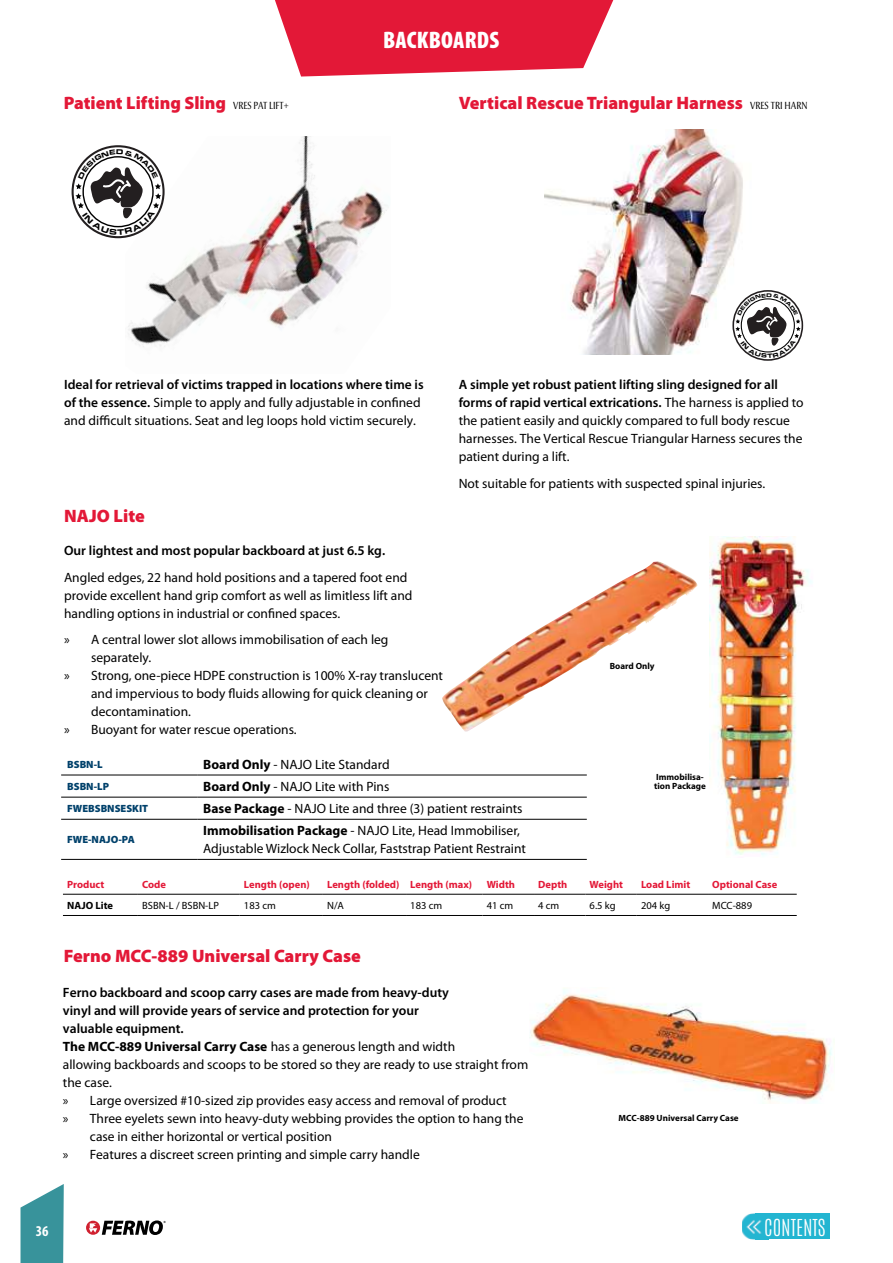
<style>
.page{position:relative;width:893px;height:1263px;background:#fff}
.page>*{position:absolute;margin:0;border:0;box-sizing:border-box;transform-origin:0 0}
.t1{font:900 condensed 24px "Myriad Pro";letter-spacing:.01em;color:#fff}
.t2{font:100 19.8px "Antonio";color:#fff}
.t3{font:900 18px "Myriad Pro";color:#e31837}
.t4{font:700 condensed 15px "Myriad Pro";color:#fff}
.t5{font:13.5px/18px "Myriad Pro";color:#000}
.t6{font:600 13.5px "Myriad Pro";color:#000}
.t7{font:700 13.5px "Myriad Pro";color:#000}
.t8{font:700 10.5px "Myriad Pro";color:#e31837}
.t9{font:10.5px "Myriad Pro";color:#000}
.t10{font:900 10.5px "Myriad Pro";color:#00416b}
.t11{font:700 10.5px "Myriad Pro";color:#000}
.t12{font:700 9px/9px "Myriad Pro";color:#000}
.s1{font-family:"Optima Nova LT Pro";font-weight:400;font-stretch:condensed;font-size:10.5px;color:#000}
.s2{font-weight:600}
.s3{font-weight:700}
.s4{font-weight:400}
</style>
<div class="page">
<div style="left:86px;top:1221px;width:14px;height:14px;background:#d0202f;border-radius:50%"></div>
<svg style="left:89px;top:1220px;width:77px;height:15px"></svg>
<svg style="left:21px;top:1184px;width:43px;height:79px;background:#57a4aa"></svg>
<div style="left:755px;top:1213px;width:75px;height:26px;background:#23b5d1"></div>
<img style="left:742px;top:1213px;width:13px;height:26px">
<img style="left:755px;top:1220px;width:7px;height:14px">
<img style="left:125px;top:136px;width:263px;height:211px">
<img style="left:544px;top:129px;width:213px;height:226px">
<img style="left:710px;top:536px;width:102px;height:320px">
<img style="left:442px;top:561px;width:256px;height:171px">
<hr style="left:61px;top:775px;width:136px;height:1px;background:#000">
<hr style="left:197px;top:775px;width:390px;height:1px;background:#000">
<hr style="left:61px;top:797px;width:136px;height:1px;background:#000">
<hr style="left:197px;top:797px;width:390px;height:1px;background:#000">
<hr style="left:61px;top:819px;width:136px;height:1px;background:#000">
<hr style="left:197px;top:819px;width:390px;height:1px;background:#000">
<hr style="left:61px;top:859px;width:136px;height:1px;background:#000">
<hr style="left:197px;top:859px;width:390px;height:1px;background:#000">
<hr style="left:63px;top:894px;width:75px;height:1px;background:#000">
<hr style="left:138px;top:894px;width:102px;height:1px;background:#000">
<hr style="left:240px;top:894px;width:83px;height:1px;background:#000">
<hr style="left:323px;top:894px;width:83px;height:1px;background:#000">
<hr style="left:406px;top:894px;width:77px;height:1px;background:#000">
<hr style="left:483px;top:894px;width:51px;height:1px;background:#000">
<hr style="left:534px;top:894px;width:51px;height:1px;background:#000">
<hr style="left:585px;top:894px;width:52px;height:1px;background:#000">
<hr style="left:637px;top:894px;width:71px;height:1px;background:#000">
<hr style="left:708px;top:894px;width:89px;height:1px;background:#000">
<hr style="left:63px;top:915px;width:75px;height:1px;background:#000">
<hr style="left:138px;top:915px;width:102px;height:1px;background:#000">
<hr style="left:240px;top:915px;width:83px;height:1px;background:#000">
<hr style="left:323px;top:915px;width:83px;height:1px;background:#000">
<hr style="left:406px;top:915px;width:77px;height:1px;background:#000">
<hr style="left:483px;top:915px;width:51px;height:1px;background:#000">
<hr style="left:534px;top:915px;width:51px;height:1px;background:#000">
<hr style="left:585px;top:915px;width:52px;height:1px;background:#000">
<hr style="left:637px;top:915px;width:71px;height:1px;background:#000">
<hr style="left:708px;top:915px;width:89px;height:1px;background:#000">
<img style="left:530px;top:990px;width:302px;height:113px">
<svg style="left:275px;top:0;width:338px;height:77px;background:#e63752"></svg>
<div style="left:72px;top:145px;width:93px;height:93px;border:2px solid #231f20;border-radius:50%"></div>
<div style="left:732px;top:290px;width:71px;height:71px;border:2px solid #231f20;border-radius:50%"></div>
<svg style="left:75px;top:149px;width:86px;height:86px"></svg>
<svg style="left:735px;top:293px;width:66px;height:65px"></svg>
<h1 class="t1" style="left:383px;top:27px;width:118px">BACKBOARDS</h1>
<h3 class="t3" style="left:64px;top:92px;width:226px">Patient Lifting Sling <span class="s1">VRES PAT LIFT+</span></h3>
<h3 class="t3" style="left:459px;top:92px;width:350px">Vertical Rescue Triangular Harness <span class="s1">VRES TRI HARN</span></h3>
<p class="t5" style="left:64px;top:375px;width:361px"><span class="s2">Ideal for retrieval of victims trapped in locations where time is of the essence.</span> Simple to apply and fully adjustable in confined and difficult situations. Seat and leg loops hold victim securely.</p>
<p class="t5" style="left:459px;top:375px;width:347px"><span class="s2">A simple yet robust patient lifting sling designed for all forms of rapid vertical extrications.</span> The harness is applied to the patient easily and quickly compared to full body rescue harnesses. The Vertical Rescue Triangular Harness secures the patient during a lift.</p>
<p class="t5" style="left:459px;top:474px;width:308px">Not suitable for patients with suspected spinal injuries.</p>
<h3 class="t3" style="left:64px;top:506px;width:82px">NAJO Lite</h3>
<p class="t6" style="left:64px;top:542px;width:323px">Our lightest and most popular backboard at just 6.5 kg.</p>
<p class="t5" style="left:64px;top:568px;width:350px">Angled edges, 22 hand hold positions and a tapered foot end provide excellent hand grip comfort as well as limitless lift and handling options in industrial or confined spaces.</p>
<p class="t5" style="left:64px;top:631px;width:326px">» A central lower slot allows immobilisation of each leg</p>
<p class="t5" style="left:91px;top:649px;width:62px">separately.</p>
<p class="t5" style="left:64px;top:667px;width:380px">» Strong, one-piece HDPE construction is 100% X-ray translucent</p>
<p class="t5" style="left:91px;top:685px;width:338px">and impervious to body fluids allowing for quick cleaning or</p>
<p class="t5" style="left:91px;top:702px;width:101px">decontamination.</p>
<p class="t5" style="left:64px;top:720px;width:234px">» Buoyant for water rescue operations.</p>
<p class="t12" style="left:654px;top:772px;width:53px">Immobilisa&shy;tion Package</p>
<p class="t12" style="left:610px;top:661px;width:46px">Board Only</p>
<p class="t10" style="left:67px;top:758px;width:37px">BSBN-L</p>
<p class="t5" style="left:203px;top:755px;width:188px"><span class="s3">Board Only</span> - NAJO Lite Standard</p>
<p class="t10" style="left:67px;top:780px;width:43px">BSBN-LP</p>
<p class="t5" style="left:203px;top:777px;width:188px"><span class="s3">Board Only</span> - NAJO Lite with Pins</p>
<p class="t10" style="left:67px;top:803px;width:83px">FWEBSBNSESKIT</p>
<p class="t5" style="left:203px;top:799px;width:321px"><span class="s3">Base Package</span> - NAJO Lite and three (3) patient restraints</p>
<p class="t10" style="left:67px;top:834px;width:69px">FWE-NAJO-PA</p>
<p class="t5" style="left:203px;top:822px;width:324px"><span class="s3">Immobilisation Package</span> - NAJO Lite, Head Immobiliser,<br>Adjustable Wizlock Neck Collar, Faststrap Patient Restraint</p>
<p class="t8" style="left:67px;top:878px;width:39px">Product</p>
<p class="t8" style="left:142px;top:878px;width:25px">Code</p>
<p class="t8" style="left:244px;top:878px;width:67px">Length (open)</p>
<p class="t8" style="left:327px;top:878px;width:147px">Length (folded) Length (max)</p>
<p class="t8" style="left:487px;top:878px;width:30px">Width</p>
<p class="t8" style="left:538px;top:878px;width:31px">Depth</p>
<p class="t8" style="left:590px;top:878px;width:35px">Weight</p>
<p class="t8" style="left:641px;top:878px;width:51px">Load Limit</p>
<p class="t8" style="left:712px;top:878px;width:67px">Optional Case</p>
<p class="t11" style="left:67px;top:898px;width:47px">NAJO Lite</p>
<p class="t9" style="left:142px;top:899px;width:78px">BSBN-L / BSBN-LP</p>
<p class="t9" style="left:244px;top:899px;width:33px">183 cm</p>
<p class="t9" style="left:327px;top:899px;width:18px">N/A</p>
<p class="t9" style="left:410px;top:899px;width:33px">183 cm</p>
<p class="t9" style="left:487px;top:899px;width:28px">41 cm</p>
<p class="t9" style="left:538px;top:899px;width:23px">4 cm</p>
<p class="t9" style="left:590px;top:899px;width:27px">6.5 kg</p>
<p class="t9" style="left:641px;top:899px;width:31px">204 kg</p>
<p class="t9" style="left:712px;top:899px;width:41px">MCC-889</p>
<h3 class="t3" style="left:64px;top:946px;width:299px">Ferno MCC-889 Universal Carry Case</h3>
<p class="t6" style="left:63px;top:984px;width:387px">Ferno backboard and scoop carry cases are made from heavy-duty</p>
<p class="t6" style="left:63px;top:1002px;width:357px">vinyl and will provide years of service and protection for your</p>
<p class="t6" style="left:63px;top:1020px;width:122px">valuable equipment.</p>
<p class="t7" style="left:63px;top:1038px;width:394px">The MCC-889 Universal Carry Case <span class="s4">has a generous length and width</span></p>
<p class="t5" style="left:63px;top:1056px;width:467px">allowing backboards and scoops to be stored so they are ready to use straight from</p>
<p class="t5" style="left:63px;top:1074px;width:50px">the case.</p>
<p class="t5" style="left:63px;top:1092px;width:445px">» Large oversized #10-sized zip provides easy access and removal of product</p>
<p class="t5" style="left:63px;top:1110px;width:462px">» Three eyelets sewn into heavy-duty webbing provides the option to hang the</p>
<p class="t5" style="left:90px;top:1128px;width:243px">case in either horizontal or vertical position</p>
<p class="t5" style="left:63px;top:1146px;width:358px">» Features a discreet screen printing and simple carry handle</p>
<p class="t12" style="left:619px;top:1113px;width:122px">MCC-889 Universal Carry Case</p>
<p class="t4" style="left:36px;top:1221px;width:14px">36</p>
<h2 class="t2" style="left:764px;top:1213px;width:63px">CONTENTS</h2>
</div>
